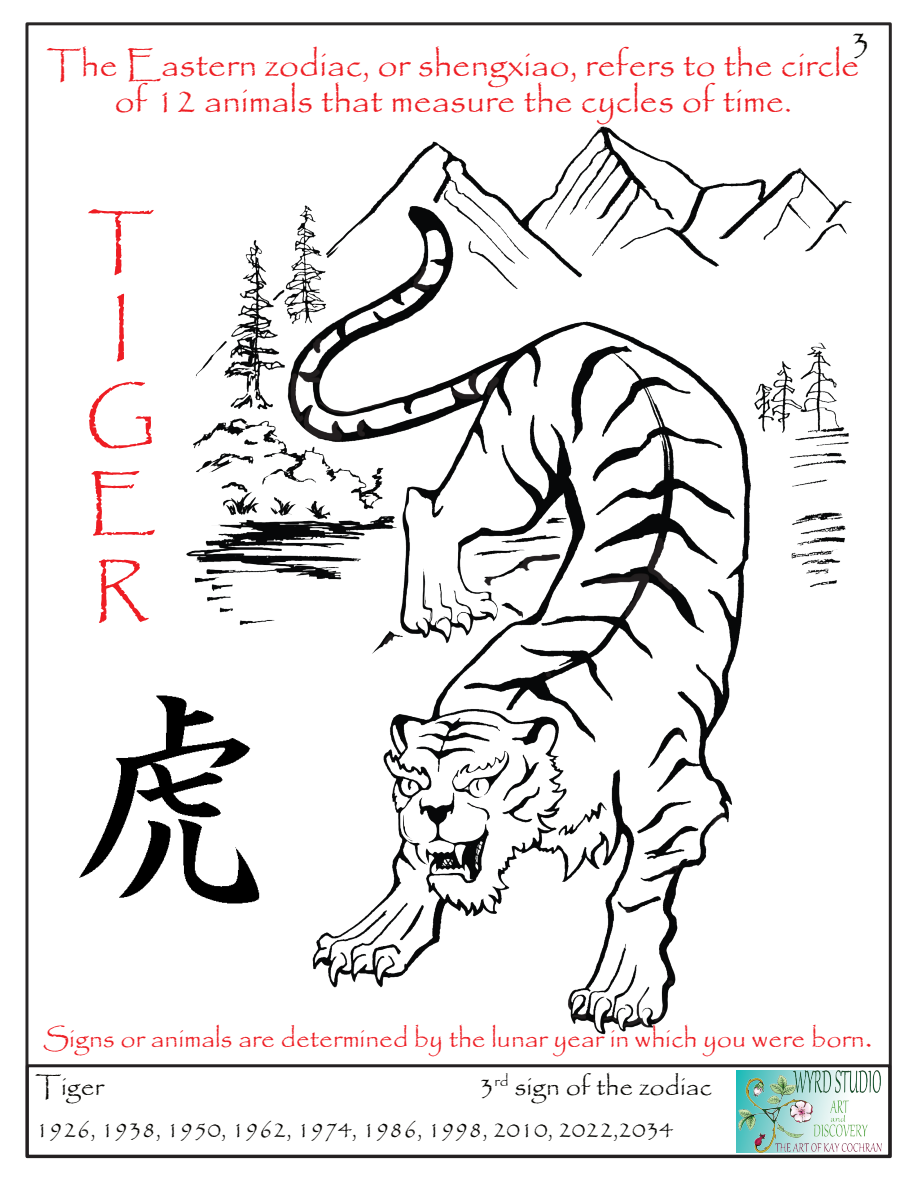
<style>
.page{position:relative;width:918px;height:1188px;background:#fff}
.page>*{position:absolute;margin:0;border:0;box-sizing:border-box;transform-origin:0 0}
.t1{font:69.6px/87px "Papyrus";color:#ee1d23;text-align:center}
.t2{font:36px/36px "Papyrus";color:#ee1e23;text-align:center}
.t3{font:36px "Papyrus";color:#080704}
.t4{font:27px "Papyrus";color:#ee1d23}
.t5{font:27px "Papyrus";color:#080704}
.t6{font:24px "Papyrus";color:#080704}
.s1{font-size:36px}
</style>
<div class="page">
<div style="left:26px;top:1064px;width:865px;height:94px;border:3px solid #231f20"></div>
<img style="left:79px;top:695px;width:108px;height:203px">
<img style="left:187px;top:126px;width:664px;height:909px">
<img style="left:737px;top:1070px;width:145px;height:83px">
<img style="left:794px;top:1071px;width:86px;height:21px">
<img style="left:813px;top:1144px;width:69px;height:7px">
<img style="left:830px;top:1100px;width:19px;height:21px">
<img style="left:814px;top:1124px;width:54px;height:12px">
<img style="left:738px;top:1075px;width:75px;height:77px">
<p class="t3" style="left:851px;top:24px;width:22px">3</p>
<p class="t2" style="left:47px;top:50px;width:815px">The Eastern zodiac, or shengxiao, refers to the circle of 12 animals that measure the cycles of time.</p>
<h1 class="t1" style="left:86px;top:206px;width:72px">T<br>I<br>G<br>E<br>R</h1>
<p class="t4" style="left:43px;top:1025px;width:831px">Signs or animals are determined by the lunar year in which you were born<span class="s1">.</span></p>
<p class="t5" style="left:36px;top:1073px;width:70px">Tiger</p>
<p class="t5" style="left:479px;top:1073px;width:235px">3<sup>rd</sup> sign of the zodiac</p>
<p class="t6" style="left:36px;top:1117px;width:639px">1926, 1938, 1950, 1962, 1974, 1986, 1998, 2010, 2022,2034</p>
</div>
